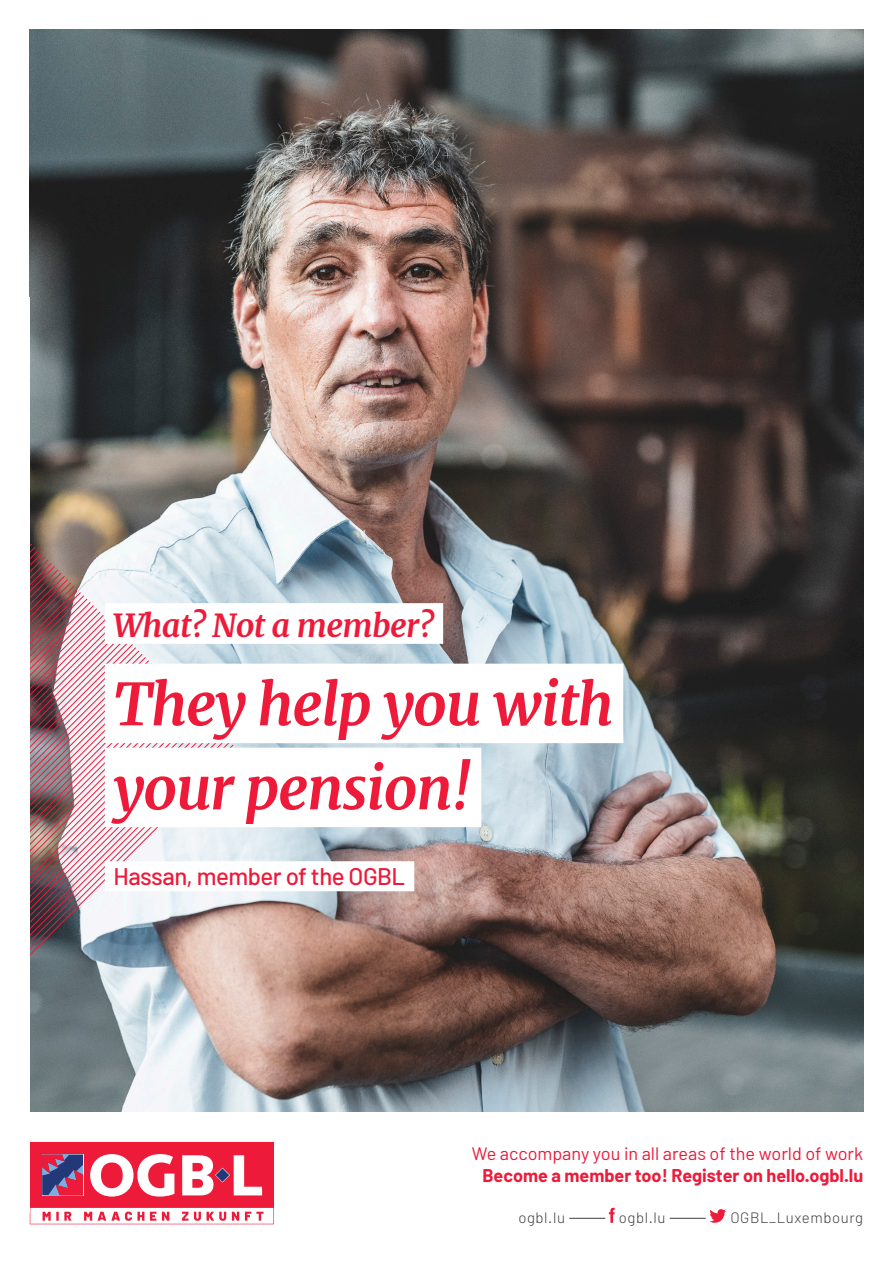
<style>
.page{position:relative;width:893px;height:1263px;background:#fff}
.page>*{position:absolute;margin:0;border:0;box-sizing:border-box;transform-origin:0 0}
.t1{font:italic 700 57.9px "Merriweather";letter-spacing:-.02em;color:#ed1a3a}
.t2{font:italic 700 31.95px "Merriweather";letter-spacing:-.02em;color:#ed1a3a}
.t3{font:500 24px "Barlow";letter-spacing:-.02em;color:#ed1a3a}
.t4{font:18px "Barlow";color:#ed1a3a}
.t5{font:700 18px "Barlow";color:#ed1a3a}
.t6{font:300 15px "Barlow";letter-spacing:.04em;color:#3e3e3f}
</style>
<div class="page">
<svg style="left:30px;top:1142px;width:244px;height:82px"></svg>
<hr style="left:569px;top:1218px;width:36px;height:1px;background:#3e3e3f">
<hr style="left:670px;top:1218px;width:36px;height:1px;background:#3e3e3f">
<svg style="left:609px;top:1208px;width:6px;height:15px"></svg>
<svg style="left:709px;top:1209px;width:17px;height:14px"></svg>
<img style="left:29px;top:30px;width:834px;height:1081px">
<img style="left:30px;top:312px;width:207px;height:872px">
<div style="left:0;top:298px;width:30px;height:915px;background:#fff"></div>
<div style="left:105px;top:664px;width:518px;height:79px;background:#fff"></div>
<div style="left:105px;top:748px;width:376px;height:79px;background:#fff"></div>
<div style="left:105px;top:861px;width:309px;height:30px;background:#fff"></div>
<div style="left:105px;top:603px;width:338px;height:41px;background:#fff"></div>
<p class="t2" style="left:113px;top:603px;width:322px">What? Not a member?</p>
<p class="t1" style="left:113px;top:664px;width:502px">They help you with</p>
<p class="t1" style="left:113px;top:748px;width:360px">your pension!</p>
<p class="t3" style="left:113px;top:861px;width:293px">Hassan, member of the OGBL</p>
<p class="t4" style="left:472px;top:1142px;width:393px">We accompany you in all areas of the world of work</p>
<p class="t5" style="left:482px;top:1164px;width:382px">Become a member too! Register on hello.ogbl.lu</p>
<p class="t6" style="left:518px;top:1208px;width:48px">ogbl.lu</p>
<p class="t6" style="left:619px;top:1208px;width:48px">ogbl.lu</p>
<p class="t6" style="left:730px;top:1208px;width:134px">OGBL_Luxembourg</p>
</div>
